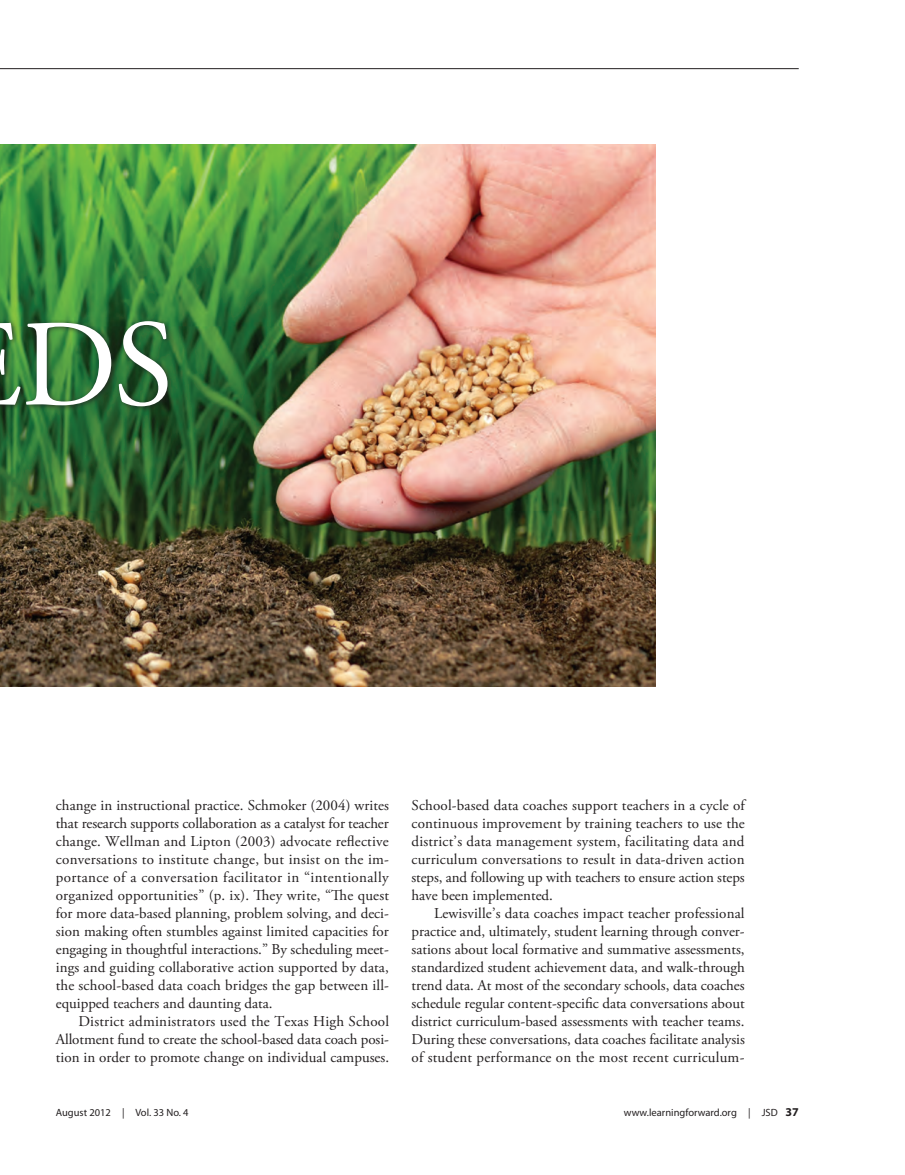
<style>
.page{position:relative;width:905px;height:1175px;background:#fff}
.page>*{position:absolute;margin:0;border:0;box-sizing:border-box;transform-origin:0 0}
.t1{font:123px "Adobe Garamond Pro";color:#fff}
.body{font:15px/18px "Adobe Garamond Pro";color:#231f20;text-align:justify}
.t2{font:700 12px "Myriad Pro";color:#231f20}
.t3{font:10.5px "Myriad Pro";color:#231f20}
</style>
<div class="page">
<img style="left:0;top:144px;width:655px;height:542px">
<div style="left:0;top:316px;width:173px;height:96px;background:#231f20;opacity:.75"></div>
<hr style="left:0;top:68px;width:798px;height:1px;background:#231f20">
<h1 class="t1" style="left:21px;top:291px;width:154px">DS</h1>
<p class="body" style="left:56px;top:797px;width:335px">change in instructional practice. Schmoker (2004) writes that research supports collaboration as a catalyst for teacher change. Wellman and Lipton (2003) advocate reflective conversations to institute change, but insist on the im&shy;portance of a conversation facilitator in “intentionally organized opportunities” (p. ix). They write, “The quest for more data-based planning, problem solving, and deci&shy;sion making often stumbles against limited capacities for engaging in thoughtful interactions.” By scheduling meet&shy;ings and guiding collaborative action supported by data, the school-based data coach bridges the gap between ill&shy;equipped teachers and daunting data.</p>
<p class="body" style="left:56px;top:1013px;width:335px;text-indent:22px">District administrators used the Texas High School Allotment fund to create the school-based data coach posi&shy;tion in order to promote change on individual campuses.</p>
<p class="body" style="left:411px;top:797px;width:335px">School-based data coaches support teachers in a cycle of continuous improvement by training teachers to use the district’s data management system, facilitating data and curriculum conversations to result in data-driven action steps, and following up with teachers to ensure action steps have been implemented.</p>
<p class="body" style="left:411px;top:905px;width:335px;text-indent:22px">Lewisville’s data coaches impact teacher professional practice and, ultimately, student learning through conver&shy;sations about local formative and summative assessments, standardized student achievement data, and walk-through trend data. At most of the secondary schools, data coaches schedule regular content-specific data conversations about district curriculum-based assessments with teacher teams.<br>During these conversations, data coaches facilitate analysis of student performance on the most recent curriculum-</p>
<p class="t3" style="left:56px;top:1107px;width:134px">August 2012 | Vol. 33 No. 4</p>
<p class="t3" style="left:624px;top:1107px;width:155px">www.learningforward.org | JSD</p>
<p class="t2" style="left:785px;top:1105px;width:15px">37</p>
</div>
